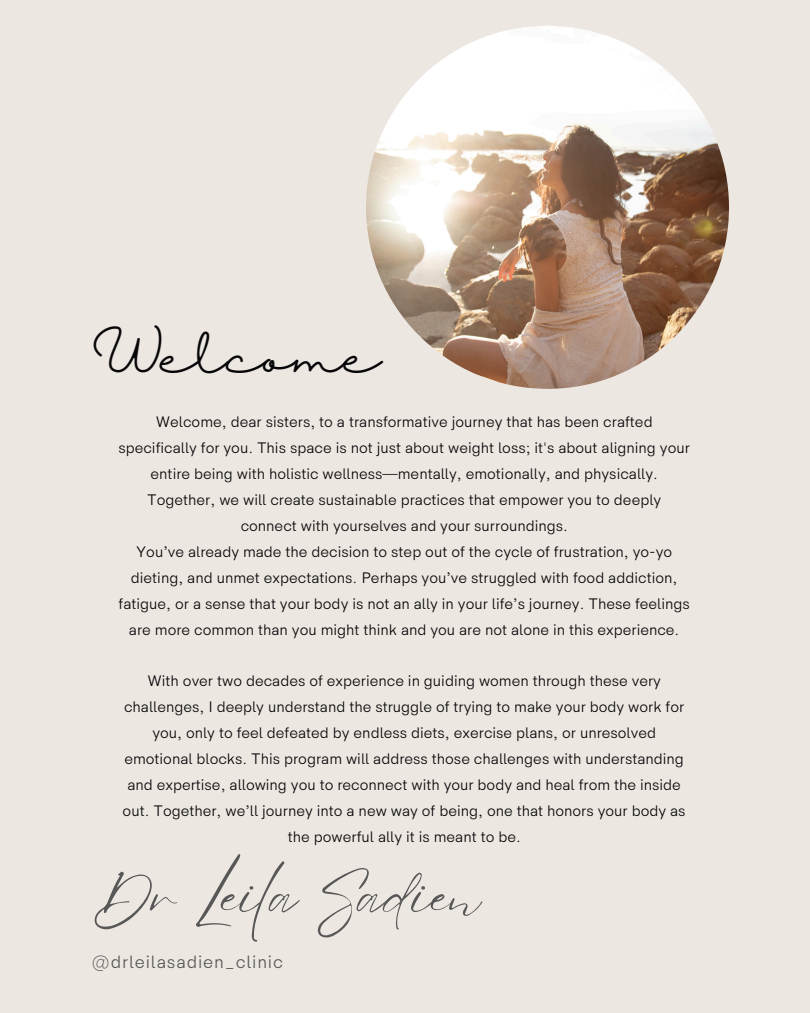
<style>
.page{position:relative;width:810px;height:1013px;background:#fff}
.page>*{position:absolute;margin:0;border:0;box-sizing:border-box;transform-origin:0 0}
.t1{font:57px "Eyesome Script";color:#575757}
.t2{font:45.9px "Halimun";color:#070608}
.t3{font:17.9px "HK Sentiments";letter-spacing:.05em;color:#575757}
.t4{font:15.3px/25.9px "HK Sentiments";color:#070608;text-align:center}
</style>
<div class="page">
<div style="left:0;top:0;width:810px;height:1012px;background:#ece7e1"></div>
<img style="left:366px;top:26px;width:363px;height:363px;border-radius:50%">
<p class="t2" style="left:92px;top:330px;width:291px">Welcome</p>
<p class="t4" style="left:118px;top:410px;width:573px">Welcome, dear sisters, to a transformative journey that has been crafted specifically for you. This space is not just about weight loss; it's about aligning your entire being with holistic wellness—mentally, emotionally, and physically.<br>Together, we will create sustainable practices that empower you to deeply connect with yourselves and your surroundings.</p>
<h1 class="t4" style="left:119px;top:539px;width:573px">You’ve already made the decision to step out of the cycle of frustration, yo-yo dieting, and unmet expectations. Perhaps you’ve struggled with food addiction, fatigue, or a sense that your body is not an ally in your life’s journey. These feelings are more common than you might think and you are not alone in this experience.</h1>
<h3 class="t4" style="left:123px;top:669px;width:565px">With over two decades of experience in guiding women through these very challenges, I deeply understand the struggle of trying to make your body work for you, only to feel defeated by endless diets, exercise plans, or unresolved emotional blocks. This program will address those challenges with understanding and expertise, allowing you to reconnect with your body and heal from the inside out. Together, we’ll journey into a new way of being, one that honors your body as the powerful ally it is meant to be.</h3>
<h2 class="t1" style="left:92px;top:858px;width:391px">Dr Leila Sadien</h2>
<p class="t3" style="left:92px;top:952px;width:193px">@drleilasadien_clinic</p>
</div>
